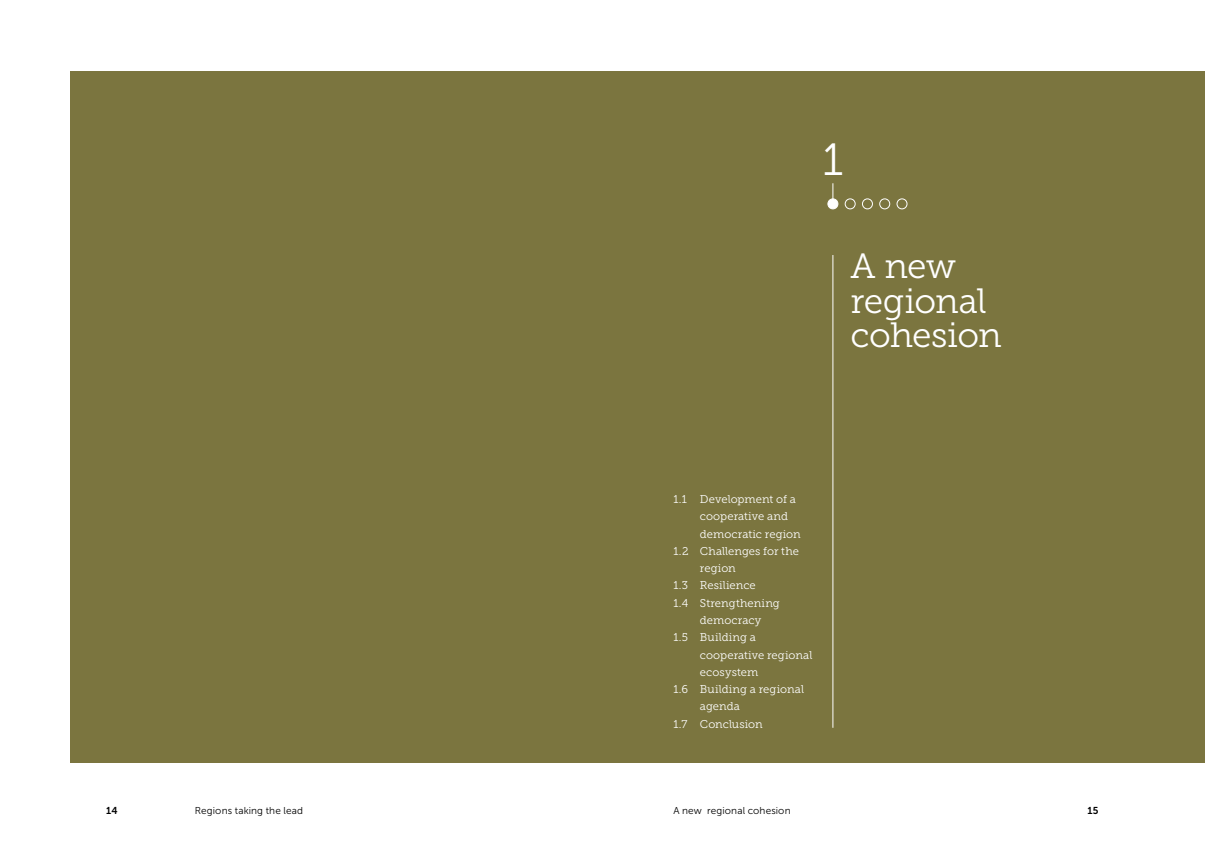
<style>
.page{position:relative;width:1205px;height:851px;background:#fff}
.page>*{position:absolute;margin:0;border:0;box-sizing:border-box;transform-origin:0 0}
.t1{font:45px "Museo Sans 300";color:#fff}
.t2{font:35px/34.5px "Museo Slab 300";letter-spacing:-.02em;color:#fff}
.t3{font:11.25px "Museo Slab 300";color:#fff}
.t4{font:10px "Museo Sans 300";letter-spacing:.01em;color:#000}
.t5{font:10px "Museo Sans 700";color:#000}
</style>
<div class="page">
<div style="left:71px;top:71px;width:1134px;height:691px;background:#7b753f"></div>
<svg style="left:832px;top:183px;width:1px;height:15px"></svg>
<div style="left:828px;top:199px;width:10px;height:10px;background:#fff;border-radius:50%"></div>
<div style="left:827px;top:198px;width:11px;height:11px;border:1px solid #fff;border-radius:50%"></div>
<div style="left:845px;top:198px;width:10px;height:11px;border:1px solid #fff;border-radius:50%"></div>
<div style="left:862px;top:198px;width:11px;height:11px;border:1px solid #fff;border-radius:50%"></div>
<div style="left:879px;top:198px;width:11px;height:11px;border:1px solid #fff;border-radius:50%"></div>
<div style="left:897px;top:198px;width:10px;height:11px;border:1px solid #fff;border-radius:50%"></div>
<hr style="left:832px;top:255px;width:1px;height:472px;background:#fff">
<h1 class="t1" style="left:822px;top:135px;width:22px">1</h1>
<h2 class="t2" style="left:850px;top:249px;width:153px">A new regional cohesion</h2>
<p class="t3" style="left:673px;top:493px;width:124px">1.1 Development of a</p>
<p class="t3" style="left:700px;top:510px;width:90px">cooperative and</p>
<p class="t3" style="left:700px;top:527px;width:102px">democratic region</p>
<p class="t3" style="left:673px;top:544px;width:127px">1.2 Challenges for the</p>
<p class="t3" style="left:700px;top:562px;width:37px">region</p>
<p class="t3" style="left:673px;top:579px;width:84px">1.3 Resilience</p>
<p class="t3" style="left:673px;top:596px;width:108px">1.4 Strengthening</p>
<p class="t3" style="left:700px;top:614px;width:63px">democracy</p>
<p class="t3" style="left:673px;top:631px;width:84px">1.5 Building a</p>
<p class="t3" style="left:700px;top:648px;width:114px">cooperative regional</p>
<p class="t3" style="left:700px;top:665px;width:60px">ecosystem</p>
<p class="t3" style="left:673px;top:683px;width:132px">1.6 Building a regional</p>
<p class="t3" style="left:700px;top:700px;width:42px">agenda</p>
<p class="t3" style="left:673px;top:717px;width:91px">1.7 Conclusion</p>
<p class="t5" style="left:106px;top:805px;width:13px">14</p>
<p class="t4" style="left:195px;top:805px;width:110px">Regions taking the lead</p>
<p class="t4" style="left:673px;top:805px;width:119px">A new regional cohesion</p>
<p class="t5" style="left:1087px;top:805px;width:13px">15</p>
</div>
